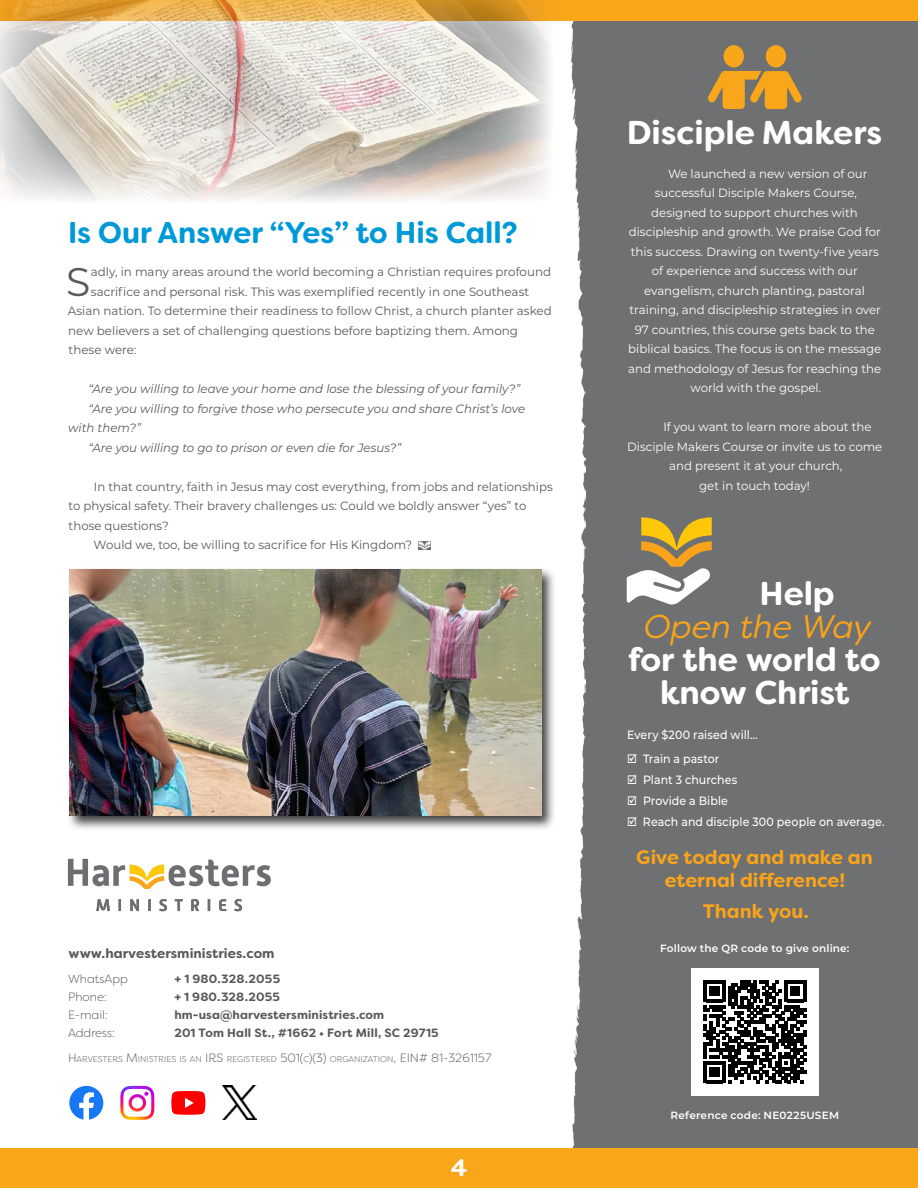
<style>
.page{position:relative;width:918px;height:1188px;background:#fff}
.page>*{position:absolute;margin:0;border:0;box-sizing:border-box;transform-origin:0 0}
.DROP_CAP_grid{font:39.9px "Montserrat";color:#58595b}
.t1{font:700 33px "Filson Soft";color:#fff}
.t2{font:italic 33px "Filson Soft";color:#faa41a}
.t3{font:700 30px "Filson Soft";color:#0099d8}
.t4{font:700 24px "Filson Soft";color:#fff}
.t5{font:700 19.5px/22.5px "Filson Soft";color:#faa41a;text-align:center}
.Contact_Us{font:700 13.5px "Filson Soft";letter-spacing:.005em;color:#58595b}
.body_copy_fixed_to_grid{font:12px "Montserrat";color:#fff}
.DROP_CAP_grid-2{font:12px "Montserrat";color:#58595b}
.body_copy_fixed_to_grid-2{font:12px/19.5px "Montserrat";color:#58595b}
.body_copy_fixed_to_grid-3{font:italic 12px/19.5px "Montserrat";color:#58595b}
.t6{font:500 12px "Montserrat";letter-spacing:.005em;color:#fff;scale:.92 1}
.Contact_Us-2{font:700 12px "Filson Soft";letter-spacing:.01em;color:#58595b}
.Contact_Us-3{font:300 12px "Filson Soft";color:#58595b}
.t7{font:600 10.5px "Montserrat";letter-spacing:.02em;color:#fff}
.t8{font:300 8.4px "Filson Soft";color:#58595b}
.s1{font-size:12px}
</style>
<div class="page">
<div style="left:560px;top:0;width:358px;height:1188px;background:#6e7072"></div>
<img style="left:553px;top:21px;width:32px;height:1128px">
<div style="left:0;top:1149px;width:918px;height:39px;background:#faa61a"></div>
<svg style="left:68px;top:859px;width:203px;height:30px"></svg>
<svg style="left:96px;top:899px;width:14px;height:12px"></svg>
<svg style="left:119px;top:899px;width:2px;height:12px"></svg>
<svg style="left:130px;top:899px;width:9px;height:12px"></svg>
<svg style="left:148px;top:899px;width:3px;height:12px"></svg>
<svg style="left:159px;top:899px;width:8px;height:12px"></svg>
<svg style="left:175px;top:899px;width:8px;height:12px"></svg>
<svg style="left:191px;top:899px;width:8px;height:12px"></svg>
<svg style="left:208px;top:899px;width:2px;height:12px"></svg>
<svg style="left:219px;top:899px;width:7px;height:12px"></svg>
<svg style="left:234px;top:899px;width:8px;height:12px"></svg>
<div style="left:0;top:0;width:918px;height:21px;background:#faa61a"></div>
<div style="left:766px;top:45px;width:20px;height:22px;background:#faa61a;border-radius:50%"></div>
<div style="left:724px;top:45px;width:20px;height:22px;background:#faa61a;border-radius:50%"></div>
<svg style="left:708px;top:71px;width:94px;height:38px"></svg>
<div style="left:691px;top:968px;width:128px;height:128px;background:#fff"></div>
<svg style="left:704px;top:980px;width:102px;height:103px"></svg>
<svg style="left:627px;top:517px;width:85px;height:87px"></svg>
<svg style="left:171px;top:1091px;width:34px;height:24px"></svg>
<img style="left:223px;top:1086px;width:33px;height:34px">
<svg style="left:69px;top:1086px;width:34px;height:34px"></svg>
<svg style="left:120px;top:1086px;width:34px;height:34px"></svg>
<img style="left:0;top:0;width:550px;height:201px">
<svg style="left:418px;top:541px;width:12px;height:8px"></svg>
<div style="left:67px;top:566px;width:489px;height:265px;background:#000;opacity:.75"></div>
<img style="left:70px;top:569px;width:471px;height:247px">
<p class="t3" style="left:68px;top:213px;width:451px">Is Our Answer “Yes” to His Call?</p>
<p class="DROP_CAP_grid" style="left:66px;top:254px;width:26px">S</p>
<p class="DROP_CAP_grid-2" style="left:91px;top:264px;width:462px">adly, in many areas around the world becoming a Christian requires profound</p>
<p class="DROP_CAP_grid-2" style="left:91px;top:283px;width:440px">sacrifice and personal risk. This was exemplified recently in one Southeast</p>
<p class="DROP_CAP_grid-2" style="left:68px;top:303px;width:485px">Asian nation. To determine their readiness to follow Christ, a church planter asked</p>
<p class="DROP_CAP_grid-2" style="left:68px;top:322px;width:451px">new believers a set of challenging questions before baptizing them. Among</p>
<p class="DROP_CAP_grid-2" style="left:69px;top:342px;width:69px">these were:</p>
<p class="body_copy_fixed_to_grid-3" style="left:88px;top:379px;width:433px">“Are you willing to leave your home and lose the blessing of your family?”</p>
<p class="body_copy_fixed_to_grid-3" style="left:68px;top:398px;width:458px;text-indent:20px">“Are you willing to forgive those who persecute you and share Christ’s love with them?”</p>
<p class="body_copy_fixed_to_grid-3" style="left:88px;top:437px;width:314px">“Are you willing to go to prison or even die for Jesus?”</p>
<p class="body_copy_fixed_to_grid-2" style="left:69px;top:476px;width:486px;text-indent:25px">In that country, faith in Jesus may cost everything, from jobs and relationships to physical safety. Their bravery challenges us: Could we boldly answer “yes” to those questions?</p>
<p class="body_copy_fixed_to_grid-2" style="left:94px;top:535px;width:320px">Would we, too, be willing to sacrifice for His Kingdom?</p>
<p class="Contact_Us" style="left:69px;top:944px;width:208px">www.harvestersministries.com</p>
<p class="Contact_Us-3" style="left:68px;top:971px;width:61px">WhatsApp</p>
<p class="Contact_Us-3" style="left:68px;top:989px;width:40px">Phone:</p>
<p class="Contact_Us-3" style="left:68px;top:1007px;width:41px">E-mail:</p>
<p class="Contact_Us-3" style="left:68px;top:1025px;width:48px">Address:</p>
<p class="Contact_Us-2" style="left:174px;top:971px;width:107px">+ 1 980.328.2055</p>
<p class="Contact_Us-2" style="left:174px;top:989px;width:107px">+ 1 980.328.2055</p>
<p class="Contact_Us-2" style="left:174px;top:1007px;width:211px">hm-usa@harvestersministries.com</p>
<p class="Contact_Us-2" style="left:174px;top:1025px;width:266px">201 Tom Hall St., #1662 • Fort Mill, SC 29715</p>
<p class="t8" style="left:68px;top:1054px;width:144px"><span class="s1">H</span>ARVESTERS <span class="s1">M</span>INISTRIES IS AN <span class="s1">IRS</span></p>
<p class="t8" style="left:227px;top:1054px;width:266px">REGISTERED <span class="s1">501(</span>C<span class="s1">)(3)</span> ORGANIZATION<span class="s1">, EIN # 81-3261157</span></p>
<p class="t4" style="left:451px;top:1152px;width:18px">4</p>
<p class="t1" style="left:627px;top:111px;width:257px">Disciple Makers</p>
<p class="body_copy_fixed_to_grid" style="left:668px;top:165px;width:201px">We launched a new version of our</p>
<p class="body_copy_fixed_to_grid" style="left:655px;top:185px;width:204px">successful Disciple Makers Course,</p>
<p class="body_copy_fixed_to_grid" style="left:651px;top:204px;width:208px">designed to support churches with</p>
<p class="body_copy_fixed_to_grid" style="left:629px;top:224px;width:254px">discipleship and growth. We praise God for</p>
<p class="body_copy_fixed_to_grid" style="left:631px;top:243px;width:250px">this success. Drawing on twenty-five years</p>
<p class="body_copy_fixed_to_grid" style="left:652px;top:263px;width:207px">of experience and success with our</p>
<p class="body_copy_fixed_to_grid" style="left:644px;top:282px;width:222px">evangelism, church planting, pastoral</p>
<p class="body_copy_fixed_to_grid" style="left:630px;top:302px;width:253px">training, and discipleship strategies in over</p>
<p class="body_copy_fixed_to_grid" style="left:635px;top:321px;width:242px">97 countries, this course gets back to the</p>
<p class="body_copy_fixed_to_grid" style="left:628px;top:341px;width:255px">biblical basics. The focus is on the message</p>
<p class="body_copy_fixed_to_grid" style="left:628px;top:360px;width:255px">and methodology of Jesus for reaching the</p>
<p class="body_copy_fixed_to_grid" style="left:691px;top:380px;width:132px">world with the gospel.</p>
<p class="body_copy_fixed_to_grid" style="left:663px;top:419px;width:210px">If you want to learn more about the</p>
<p class="body_copy_fixed_to_grid" style="left:627px;top:438px;width:257px">Disciple Makers Course or invite us to come</p>
<p class="body_copy_fixed_to_grid" style="left:669px;top:458px;width:175px">and present it at your church,</p>
<p class="body_copy_fixed_to_grid" style="left:699px;top:477px;width:112px">get in touch today!</p>
<p class="t1" style="left:759px;top:572px;width:77px">Help</p>
<p class="t2" style="left:642px;top:605px;width:237px">Open the Way</p>
<p class="t1" style="left:628px;top:638px;width:254px">for the world to</p>
<p class="t1" style="left:660px;top:671px;width:191px">know Christ</p>
<p class="t6" style="left:627px;top:727px;width:143px">Every $200 raised will…</p>
<p class="t6" style="left:627px;top:751px;width:102px">☑ Train a pastor</p>
<p class="t6" style="left:627px;top:772px;width:121px">☑ Plant 3 churches</p>
<p class="t6" style="left:627px;top:793px;width:111px">☑ Provide a Bible</p>
<p class="t6" style="left:627px;top:814px;width:281px">☑ Reach and disciple 300 people on average.</p>
<p class="t5" style="left:636px;top:846px;width:238px">Give today and make an eternal difference!</p>
<p class="t5" style="left:703px;top:900px;width:107px">Thank you.</p>
<p class="t7" style="left:660px;top:941px;width:191px">Follow the QR code to give online:</p>
<p class="t7" style="left:671px;top:1108px;width:170px">Reference code: NE0225USEM</p>
</div>
